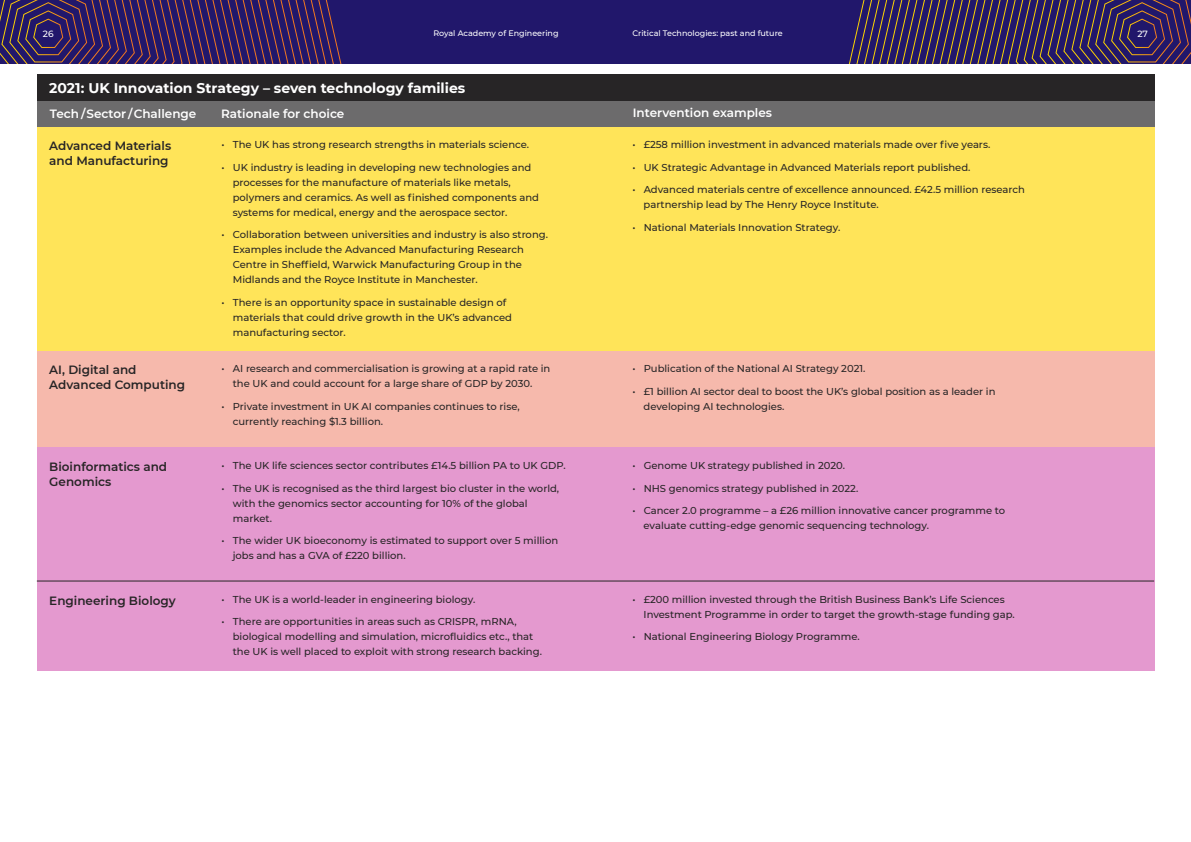
<style>
.page{position:relative;width:1191px;height:842px;background:#fff}
.page>*{position:absolute;margin:0;border:0;box-sizing:border-box;transform-origin:0 0}
.t1{font:700 14px "Montserrat";color:#fff}
.t2{font:600 12px/15px "Montserrat";color:#272526}
.t3{font:600 12px "Montserrat";color:#fff}
.t4{font:500 10px/15px "Montserrat";color:#272526}
.t5{font:500 9px "Montserrat";color:#fff}
.t6{font:500 8px "Montserrat";color:#fff}
</style>
<div class="page">
<div style="left:0;top:0;width:603px;height:63px;background:#21176b"></div>
<svg style="left:0;top:0;width:342px;height:63px"></svg>
<div style="left:595px;top:0;width:596px;height:63px;background:#21176b"></div>
<svg style="left:849px;top:0;width:342px;height:63px"></svg>
<div style="left:37px;top:127px;width:1117px;height:224px;background:#ffe459"></div>
<div style="left:37px;top:351px;width:1117px;height:97px;background:#f6b9ac"></div>
<div style="left:37px;top:448px;width:1117px;height:133px;background:#e499cf"></div>
<div style="left:37px;top:101px;width:1117px;height:26px;background:#6c6b6c"></div>
<div style="left:37px;top:74px;width:1117px;height:27px;background:#272526"></div>
<div style="left:37px;top:581px;width:1117px;height:89px;background:#e499cf"></div>
<hr style="left:37px;top:581px;width:1117px;height:1px;background:#272526">
<p class="t5" style="left:43px;top:28px;width:12px">26</p>
<p class="t6" style="left:433px;top:29px;width:127px">Royal Academy of Engineering</p>
<p class="t6" style="left:632px;top:29px;width:152px">Critical Technologies: past and future</p>
<p class="t5" style="left:1137px;top:28px;width:12px">27</p>
<h4 class="t1" style="left:49px;top:79px;width:417px">2021: UK Innovation Strategy – seven technology families</h4>
<p class="t3" style="left:50px;top:106px;width:148px">Tech / Sector / Challenge</p>
<p class="t3" style="left:221px;top:106px;width:125px">Rationale for choice</p>
<p class="t3" style="left:633px;top:105px;width:141px">Intervention examples</p>
<p class="t2" style="left:49px;top:139px;width:123px">Advanced Materials and Manufacturing</p>
<p class="t4" style="left:221px;top:137px;width:309px">• The UK has strong research strengths in materials science.</p>
<p class="t4" style="left:632px;top:137px;width:359px">• £258 million investment in advanced materials made over five years.</p>
<p class="t4" style="left:632px;top:160px;width:339px">• UK Strategic Advantage in Advanced Materials report published.</p>
<p class="t4" style="left:643px;top:182px;width:383px;text-indent:-11px">• Advanced materials centre of excellence announced. £42.5 million research partnership lead by The Henry Royce Institute.</p>
<p class="t4" style="left:632px;top:220px;width:209px">• National Materials Innovation Strategy.</p>
<p class="t4" style="left:233px;top:160px;width:308px;text-indent:-11px">• UK industry is leading in developing new technologies and processes for the manufacture of materials like metals, polymers and ceramics. As well as finished components and systems for medical, energy and the aerospace sector.</p>
<p class="t4" style="left:233px;top:227px;width:317px;text-indent:-11px">• Collaboration between universities and industry is also strong.<br>Examples include the Advanced Manufacturing Research Centre in Sheffield, Warwick Manufacturing Group in the Midlands and the Royce Institute in Manchester.</p>
<p class="t4" style="left:233px;top:295px;width:281px;text-indent:-11px">• There is an opportunity space in sustainable design of materials that could drive growth in the UK’s advanced manufacturing sector.</p>
<p class="t2" style="left:49px;top:363px;width:137px">AI, Digital and<br>Advanced Computing</p>
<p class="t4" style="left:233px;top:361px;width:319px;text-indent:-11px">• AI research and commercialisation is growing at a rapid rate in the UK and could account for a large share of GDP by 2030.</p>
<p class="t4" style="left:233px;top:399px;width:288px;text-indent:-11px">• Private investment in UK AI companies continues to rise, currently reaching $1.3 billion.</p>
<p class="t2" style="left:49px;top:460px;width:119px">Bioinformatics and<br>Genomics</p>
<p class="t4" style="left:221px;top:458px;width:346px">• The UK life sciences sector contributes £14.5 billion PA to UK GDP.</p>
<p class="t4" style="left:233px;top:481px;width:328px;text-indent:-11px">• The UK is recognised as the third largest bio cluster in the world, with the genomics sector accounting for 10% of the global market.</p>
<p class="t4" style="left:233px;top:533px;width:327px;text-indent:-11px">• The wider UK bioeconomy is estimated to support over 5 million jobs and has a GVA of £220 billion.</p>
<p class="t2" style="left:49px;top:593px;width:128px">Engineering Biology</p>
<p class="t4" style="left:221px;top:592px;width:255px">• The UK is a world-leader in engineering biology.</p>
<p class="t4" style="left:233px;top:614px;width:311px;text-indent:-11px">• There are opportunities in areas such as CRISPR, mRNA, biological modelling and simulation, microfluidics etc., that the UK is well placed to exploit with strong research backing.</p>
<p class="t4" style="left:632px;top:361px;width:234px">• Publication of the National AI Strategy 2021.</p>
<p class="t4" style="left:643px;top:384px;width:353px;text-indent:-11px">• £1 billion AI sector deal to boost the UK’s global position as a leader in developing AI technologies.</p>
<p class="t4" style="left:632px;top:458px;width:214px">• Genome UK strategy published in 2020.</p>
<p class="t4" style="left:632px;top:481px;width:227px">• NHS genomics strategy published in 2022.</p>
<p class="t4" style="left:643px;top:503px;width:363px;text-indent:-11px">• Cancer 2.0 programme – a £26 million innovative cancer programme to evaluate cutting-edge genomic sequencing technology.</p>
<p class="t4" style="left:643px;top:592px;width:373px;text-indent:-11px">• £200 million invested through the British Business Bank’s Life Sciences<br>Investment Programme in order to target the growth-stage funding gap.</p>
<p class="t4" style="left:632px;top:629px;width:229px">• National Engineering Biology Programme.</p>
</div>
